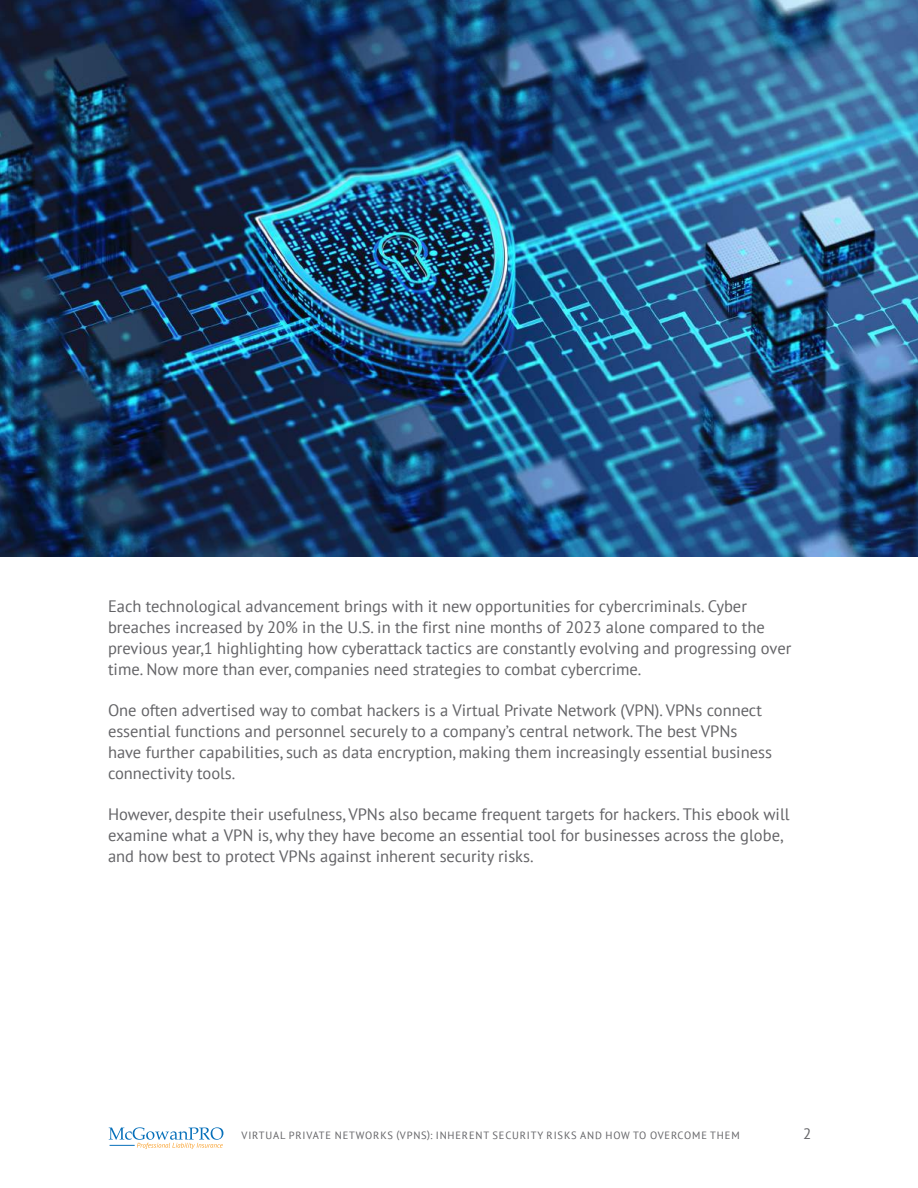
<style>
.page{position:relative;width:918px;height:1188px;background:#fff}
.page>*{position:absolute;margin:0;border:0;box-sizing:border-box;transform-origin:0 0}
.t1{font:16.5px/21px "PT Sans";color:#636366}
.t2{font:15px "PT Sans";color:#636366}
.t3{font:10.5px "PT Sans";letter-spacing:.08em;color:#636366}
</style>
<div class="page">
<svg style="left:109px;top:1127px;width:114px;height:22px"></svg>
<img style="left:0;top:0;width:918px;height:556px">
<p class="t1" style="left:108px;top:595px;width:685px">Each technological advancement brings with it new opportunities for cybercriminals. Cyber breaches increased by 20% in the U.S. in the first nine months of 2023 alone compared to the previous year,1 highlighting how cyberattack tactics are constantly evolving and progressing over time. Now more than ever, companies need strategies to combat cybercrime.</p>
<p class="t1" style="left:108px;top:699px;width:666px">One often advertised way to combat hackers is a Virtual Private Network (VPN). VPNs connect essential functions and personnel securely to a company’s central network. The best VPNs have further capabilities, such as data encryption, making them increasingly essential business connectivity tools.</p>
<p class="t1" style="left:108px;top:804px;width:683px">However, despite their usefulness, VPNs also became frequent targets for hackers. This ebook will examine what a VPN is, why they have become an essential tool for businesses across the globe, and how best to protect VPNs against inherent security risks.</p>
<p class="t3" style="left:242px;top:1129px;width:500px">VIRTUAL PRIVATE NETWORKS (VPNS): INHERENT SECURITY RISKS AND HOW TO OVERCOME THEM</p>
<p class="t2" style="left:803px;top:1124px;width:10px">2</p>
</div>
